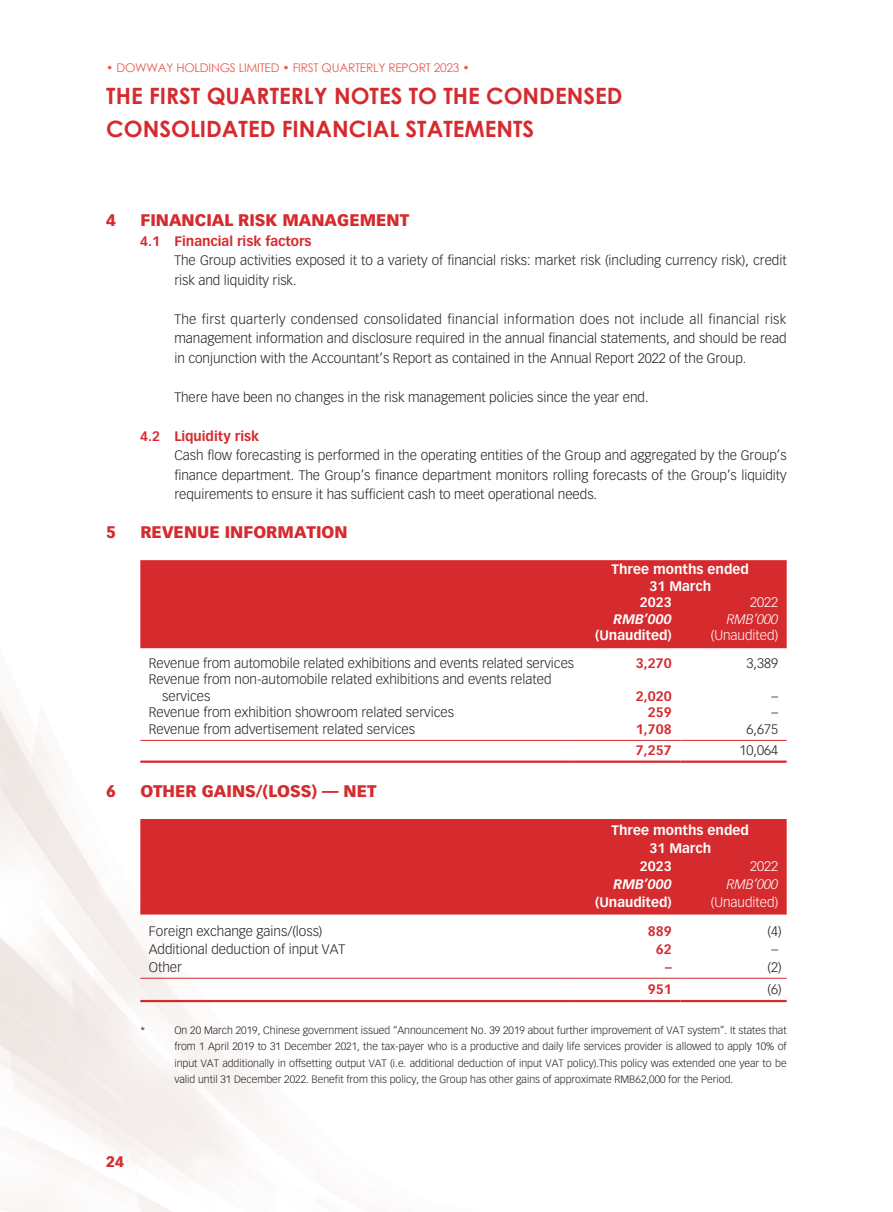
<style>
.page{position:relative;width:893px;height:1212px;background:#fff}
.page>*{position:absolute;margin:0;border:0;box-sizing:border-box;transform-origin:0 0}
.t1{font:700 22.5px/33px "Century Gothic";color:#d52b2e}
.t2{font:900 16.5px "Vectora LT Std";color:#d52b2e}
.t3{font:900 15px "Vectora LT Std";color:#d52b2e}
.t4{font:300 13.5px/19.5px "Vectora LT Std";color:#231f20}
.t5{font:700 13.5px "Vectora LT Std";color:#fff}
.t6{font:700 13.5px "Vectora LT Std";color:#d52b2e}
.t7{font:300 13.5px "Vectora LT Std";color:#fff}
.t8{font:italic 700 13.5px "Vectora LT Std";color:#fff}
.t9{font:italic 300 13.5px "Vectora LT Std";color:#fff}
.t10{font:12px "Century Gothic";letter-spacing:-.02em;color:#e55f54}
.t11{font:300 10.5px/16.5px "Vectora LT Std";color:#231f20;text-align:justify}
</style>
<div class="page">
<div style="left:140px;top:560px;width:647px;height:88px;background:#d52b2e"></div>
<hr style="left:140px;top:740px;width:434px;height:1px;background:#d52b2e">
<hr style="left:574px;top:740px;width:106px;height:1px;background:#d52b2e">
<hr style="left:680px;top:740px;width:107px;height:1px;background:#d52b2e">
<hr style="left:140px;top:760px;width:434px;height:3px;background:#d52b2e">
<hr style="left:574px;top:760px;width:106px;height:3px;background:#d52b2e">
<hr style="left:680px;top:760px;width:107px;height:3px;background:#d52b2e">
<div style="left:140px;top:819px;width:647px;height:95px;background:#d52b2e"></div>
<hr style="left:140px;top:978px;width:434px;height:1px;background:#d52b2e">
<hr style="left:574px;top:978px;width:106px;height:1px;background:#d52b2e">
<hr style="left:680px;top:978px;width:107px;height:1px;background:#d52b2e">
<hr style="left:140px;top:1000px;width:434px;height:2px;background:#d52b2e">
<hr style="left:574px;top:1000px;width:106px;height:2px;background:#d52b2e">
<hr style="left:680px;top:1000px;width:107px;height:2px;background:#d52b2e">
<p class="t10" style="left:106px;top:59px;width:365px">• DOWWAY HOLDINGS LIMITED • FIRST QUARTERLY REPORT 2023 •</p>
<h1 class="t1" style="left:106px;top:79px;width:518px">THE FIRST QUARTERLY NOTES TO THE CONDENSED<br>CONSOLIDATED FINANCIAL STATEMENTS</h1>
<p class="t2" style="left:106px;top:210px;width:11px">4</p>
<p class="t2" style="left:140px;top:210px;width:270px">FINANCIAL RISK MANAGEMENT</p>
<p class="t6" style="left:140px;top:233px;width:173px">4.1 Financial risk factors</p>
<p class="t4" style="left:174px;top:251px;width:614px">The Group activities exposed it to a variety of financial risks: market risk (including currency risk), credit risk and liquidity risk.</p>
<p class="t4" style="left:174px;top:309px;width:614px;text-align:justify">The first quarterly condensed consolidated financial information does not include all financial risk management information and disclosure required in the annual financial statements, and should be read in conjunction with the Accountant’s Report as contained in the Annual Report 2022 of the Group.</p>
<p class="t4" style="left:174px;top:387px;width:476px">There have been no changes in the risk management policies since the year end.</p>
<p class="t6" style="left:140px;top:428px;width:120px">4.2 Liquidity risk</p>
<p class="t4" style="left:174px;top:446px;width:614px;text-align:justify">Cash flow forecasting is performed in the operating entities of the Group and aggregated by the Group’s finance department. The Group’s finance department monitors rolling forecasts of the Group’s liquidity requirements to ensure it has sufficient cash to meet operational needs.</p>
<p class="t2" style="left:106px;top:522px;width:11px">5</p>
<p class="t2" style="left:140px;top:522px;width:209px">REVENUE INFORMATION</p>
<p class="t5" style="left:612px;top:561px;width:139px">Three months ended</p>
<p class="t5" style="left:649px;top:578px;width:63px">31 March</p>
<p class="t5" style="left:640px;top:594px;width:33px">2023</p>
<p class="t7" style="left:750px;top:595px;width:30px">2022</p>
<p class="t8" style="left:614px;top:611px;width:60px">RMB’000</p>
<p class="t9" style="left:727px;top:611px;width:53px">RMB’000</p>
<p class="t5" style="left:595px;top:627px;width:78px">(Unaudited)</p>
<p class="t7" style="left:711px;top:628px;width:69px">(Unaudited)</p>
<p class="t4" style="left:149px;top:653px;width:427px">Revenue from automobile related exhibitions and events related services</p>
<p class="t6" style="left:636px;top:655px;width:37px">3,270</p>
<p class="t4" style="left:747px;top:653px;width:33px">3,389</p>
<p class="t4" style="left:162px;top:671px;width:391px;line-height:16.5px;text-indent:-13px">Revenue from non-automobile related exhibitions and events related services</p>
<p class="t6" style="left:636px;top:688px;width:37px">2,020</p>
<p class="t4" style="left:771px;top:686px;width:8px">–</p>
<p class="t4" style="left:149px;top:703px;width:307px">Revenue from exhibition showroom related services</p>
<p class="t6" style="left:648px;top:704px;width:25px">259</p>
<p class="t4" style="left:771px;top:703px;width:8px">–</p>
<p class="t4" style="left:149px;top:719px;width:268px">Revenue from advertisement related services</p>
<p class="t6" style="left:636px;top:721px;width:37px">1,708</p>
<p class="t4" style="left:747px;top:719px;width:33px">6,675</p>
<p class="t6" style="left:636px;top:742px;width:37px">7,257</p>
<p class="t4" style="left:739px;top:740px;width:40px">10,064</p>
<p class="t2" style="left:106px;top:781px;width:11px">6</p>
<p class="t2" style="left:140px;top:781px;width:238px">OTHER GAINS/(LOSS) — NET</p>
<p class="t5" style="left:612px;top:822px;width:139px">Three months ended</p>
<p class="t5" style="left:649px;top:840px;width:63px">31 March</p>
<p class="t5" style="left:640px;top:858px;width:33px">2023</p>
<p class="t7" style="left:750px;top:858px;width:30px">2022</p>
<p class="t8" style="left:614px;top:876px;width:60px">RMB’000</p>
<p class="t9" style="left:727px;top:876px;width:53px">RMB’000</p>
<p class="t5" style="left:595px;top:894px;width:78px">(Unaudited)</p>
<p class="t7" style="left:711px;top:894px;width:69px">(Unaudited)</p>
<p class="t4" style="left:149px;top:921px;width:175px">Foreign exchange gains/(loss)</p>
<p class="t6" style="left:648px;top:923px;width:25px">889</p>
<p class="t4" style="left:768px;top:921px;width:16px">(4)</p>
<p class="t4" style="left:149px;top:939px;width:198px">Additional deduction of input VAT</p>
<p class="t6" style="left:656px;top:941px;width:17px">62</p>
<p class="t4" style="left:771px;top:939px;width:8px">–</p>
<p class="t4" style="left:149px;top:957px;width:35px">Other</p>
<p class="t6" style="left:665px;top:959px;width:8px">–</p>
<p class="t4" style="left:768px;top:957px;width:16px">(2)</p>
<p class="t6" style="left:648px;top:981px;width:25px">951</p>
<p class="t4" style="left:768px;top:980px;width:16px">(6)</p>
<p class="t11" style="left:140px;top:1022px;width:7px">*</p>
<p class="t11" style="left:174px;top:1022px;width:614px">On 20 March 2019, Chinese government issued “Announcement No. 39 2019 about further improvement of VAT system”. It states that from 1 April 2019 to 31 December 2021, the tax-payer who is a productive and daily life services provider is allowed to apply 10% of input VAT additionally in offsetting output VAT (i.e. additional deduction of input VAT policy).This policy was extended one year to be valid until 31 December 2022. Benefit from this policy, the Group has other gains of approximate RMB62,000 for the Period.</p>
<p class="t3" style="left:106px;top:1152px;width:19px">24</p>
</div>
